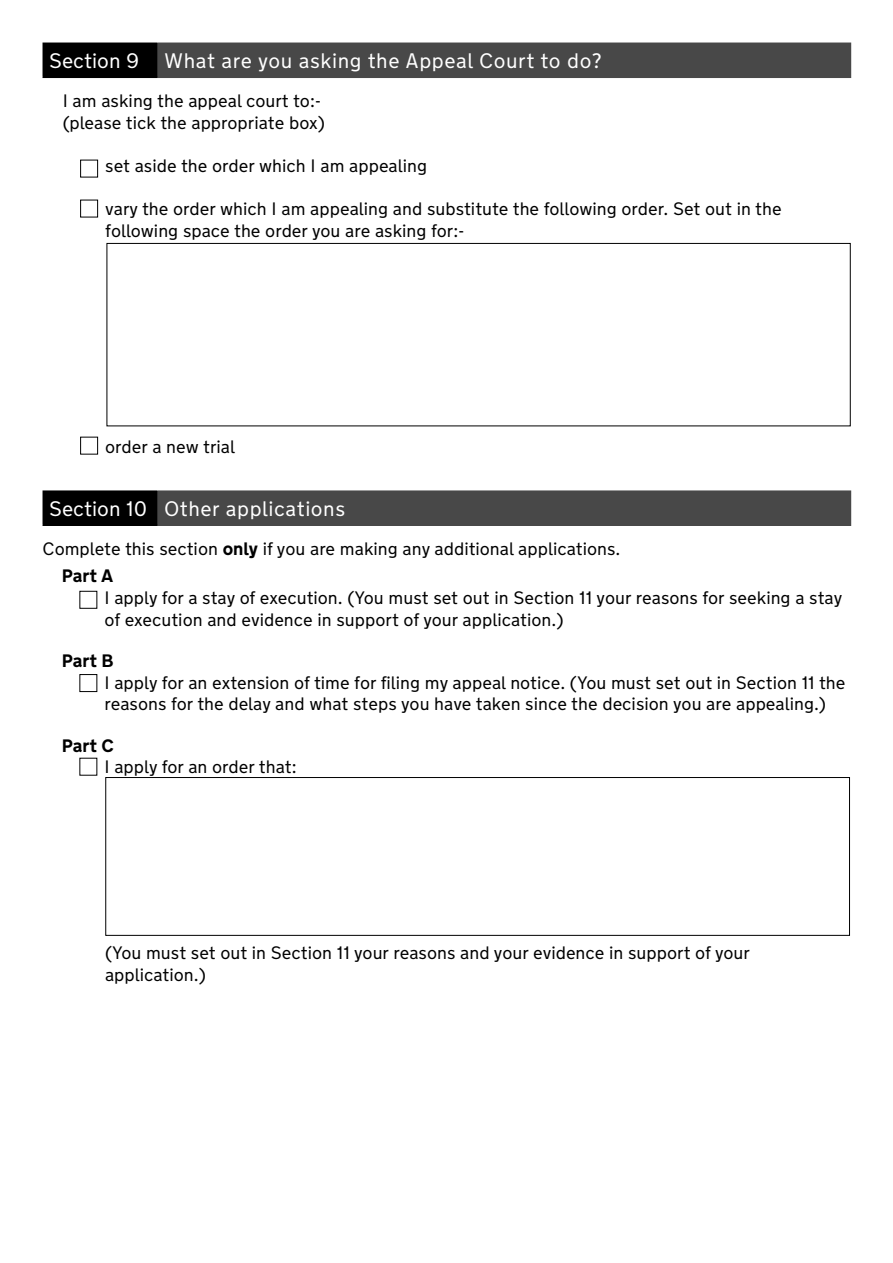
<style>
.page{position:relative;width:893px;height:1263px;background:#fff}
.page>*{position:absolute;margin:0;border:0;box-sizing:border-box;transform-origin:0 0}
.t1{font:300 21px "NTA";letter-spacing:.025em;color:#fff}
.t2{font:300 18px/21.6px "NTA";color:#000}
.t3{font:700 18px "NTA";color:#000}
.s1{font-weight:700}
</style>
<div class="page">
<div style="left:43px;top:43px;width:115px;height:34px;background:#000"></div>
<div style="left:158px;top:43px;width:692px;height:34px;background:#484848"></div>
<hr style="left:43px;top:77px;width:114px;height:1px;background:#000">
<hr style="left:157px;top:43px;width:694px;height:1px;background:#484848">
<hr style="left:157px;top:44px;width:2px;height:33px;background:#484848">
<hr style="left:850px;top:44px;width:1px;height:33px;background:#484848">
<hr style="left:157px;top:77px;width:694px;height:1px;background:#484848">
<svg style="left:80px;top:160px;width:18px;height:57px"></svg>
<div style="left:107px;top:243px;width:743px;height:183px;border:1px solid #000"></div>
<div style="left:80px;top:437px;width:18px;height:17px;border:1px solid #000"></div>
<div style="left:43px;top:491px;width:115px;height:34px;background:#000"></div>
<div style="left:158px;top:491px;width:692px;height:34px;background:#484848"></div>
<hr style="left:43px;top:490px;width:114px;height:2px;background:#000">
<hr style="left:43px;top:524px;width:114px;height:2px;background:#000">
<hr style="left:157px;top:490px;width:694px;height:2px;background:#484848">
<hr style="left:157px;top:492px;width:2px;height:32px;background:#484848">
<hr style="left:850px;top:492px;width:1px;height:32px;background:#484848">
<hr style="left:157px;top:524px;width:694px;height:2px;background:#484848">
<svg style="left:79px;top:591px;width:18px;height:101px"></svg>
<div style="left:106px;top:777px;width:744px;height:158px;border:1px solid #000"></div>
<h2 class="t1" style="left:49px;top:48px;width:554px">Section 9 What are you asking the Appeal Court to do?</h2>
<p class="t2" style="left:63px;top:90px;width:264px">I am asking the appeal court to:- (please tick the appropriate box)</p>
<p class="t2" style="left:105px;top:155px;width:323px">set aside the order which I am appealing</p>
<p class="t2" style="left:105px;top:198px;width:678px">vary the order which I am appealing and substitute the following order. Set out in the following space the order you are asking for:-</p>
<p class="t2" style="left:105px;top:435px;width:131px">order a new trial</p>
<h2 class="t1" style="left:49px;top:496px;width:297px">Section 10 Other applications</h2>
<p class="t2" style="left:43px;top:538px;width:579px">Complete this section <span class="s1">only</span> if you are making any additional applications.</p>
<h3 class="t3" style="left:62px;top:565px;width:53px">Part A</h3>
<p class="t2" style="left:104px;top:587px;width:739px">I apply for a stay of execution. (You must set out in Section 11 your reasons for seeking a stay of execution and evidence in support of your application.)</p>
<h3 class="t3" style="left:62px;top:650px;width:53px">Part B</h3>
<p class="t2" style="left:104px;top:671px;width:742px">I apply for an extension of time for filing my appeal notice. (You must set out in Section 11 the reasons for the delay and what steps you have taken since the decision you are appealing.)</p>
<h3 class="t3" style="left:62px;top:734px;width:54px">Part C</h3>
<p class="t2" style="left:104px;top:756px;width:194px">I apply for an order that:</p>
<p class="t2" style="left:105px;top:942px;width:646px">(You must set out in Section 11 your reasons and your evidence in support of your application.)</p>
</div>
